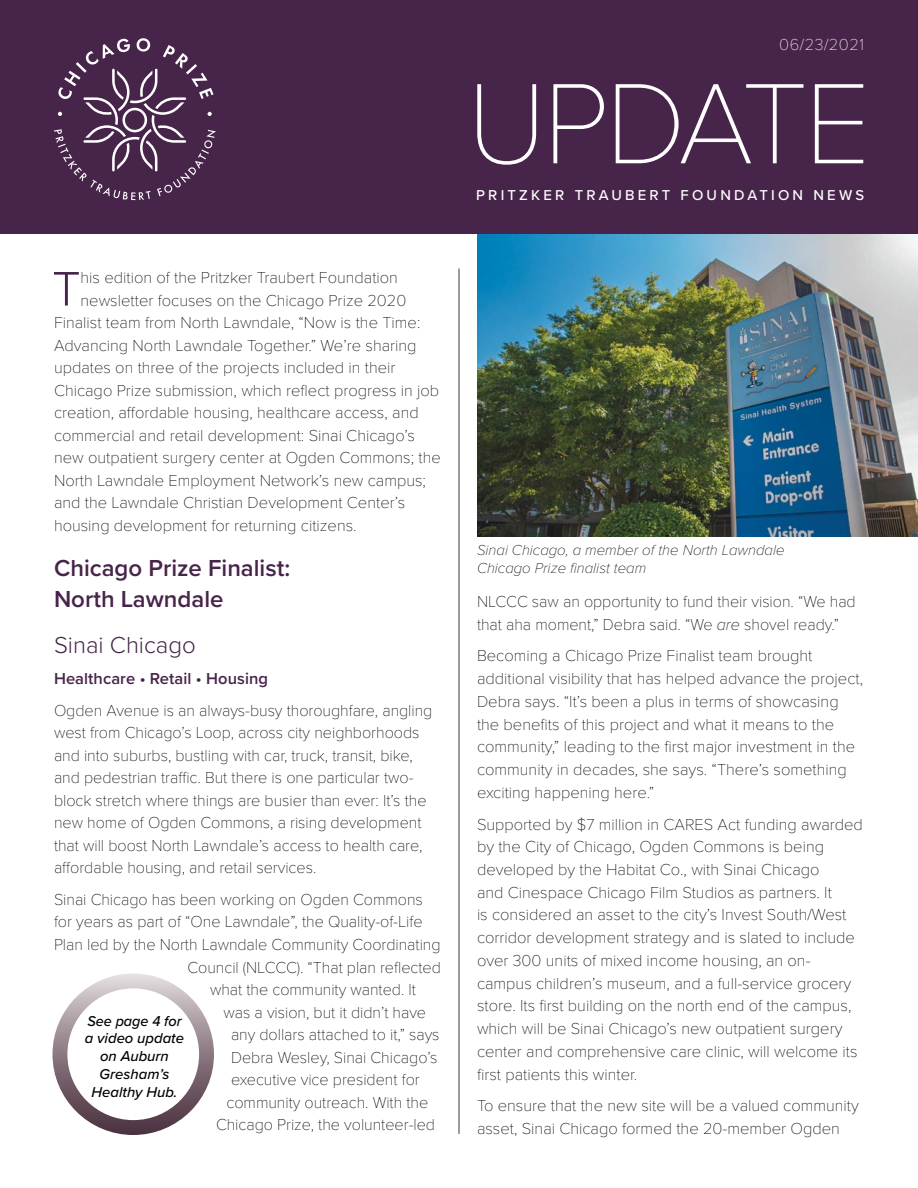
<style>
.page{position:relative;width:918px;height:1188px;background:#fff}
.page>*{position:absolute;margin:0;border:0;box-sizing:border-box;transform-origin:0 0}
.t1{font:100 118.65px "Proxima Nova T";letter-spacing:-.03em;color:#fff}
.B{font:300 50.25px "Proxima Nova";color:#47244a}
.t2{font:600 24px/31.5px "Proxima Nova";color:#47244a}
.t3{font:300 24px "Proxima Nova";color:#47244a}
.B-2{font:100 16.5px/22.8px "Proxima Nova T";color:#000}
.B-3{font:600 16.5px "Proxima Nova";letter-spacing:.005em;color:#47244a}
.t4{font:100 16.5px "Proxima Nova T";letter-spacing:.03em;color:#fff}
.B-4{font:italic 100 15px/18px "Proxima Nova";color:#000}
.B-5{font:italic 500 14.85px/17.9px "Proxima Nova";color:#000;text-align:center}
.t5{font:500 14.85px "Proxima Nova";letter-spacing:.215em;color:#fff}
.s1{font-family:"Proxima Nova";font-style:italic}
</style>
<div class="page">
<img style="left:477px;top:234px;width:441px;height:302px">
<div style="left:0;top:0;width:918px;height:234px;background:#47244a"></div>
<hr style="left:459px;top:268px;width:1px;height:866px;background:#3b3b3c">
<svg style="left:54px;top:38px;width:162px;height:162px"></svg>
<svg style="left:52px;top:974px;width:162px;height:161px"></svg>
<p class="B" style="left:52px;top:251px;width:30px">T</p>
<p class="B-2" style="left:81px;top:265px;width:319px">his edition of the Pritzker Traubert Foundation</p>
<p class="B-2" style="left:81px;top:288px;width:327px">newsletter focuses on the Chicago Prize 2020</p>
<p class="B-2" style="left:54px;top:310px;width:368px">Finalist team from North Lawndale, “Now is the Time:</p>
<p class="B-2" style="left:54px;top:333px;width:364px">Advancing North Lawndale Together.” We’re sharing</p>
<p class="B-2" style="left:54px;top:355px;width:343px">updates on three of the projects included in their</p>
<p class="B-2" style="left:54px;top:378px;width:387px">Chicago Prize submission, which reflect progress in job</p>
<p class="B-2" style="left:54px;top:400px;width:366px">creation, affordable housing, healthcare access, and</p>
<p class="B-2" style="left:54px;top:423px;width:362px">commercial and retail development: Sinai Chicago’s</p>
<p class="B-2" style="left:54px;top:445px;width:388px">new outpatient surgery center at Ogden Commons; the</p>
<p class="B-2" style="left:54px;top:468px;width:374px">North Lawndale Employment Network’s new campus;</p>
<p class="B-2" style="left:54px;top:490px;width:353px">and the Lawndale Christian Development Center’s</p>
<p class="B-2" style="left:54px;top:513px;width:304px">housing development for returning citizens.</p>
<p class="t2" style="left:54px;top:552px;width:238px">Chicago Prize Finalist:<br>North Lawndale</p>
<p class="t3" style="left:54px;top:627px;width:143px">Sinai Chicago</p>
<p class="B-3" style="left:54px;top:666px;width:216px">Healthcare • Retail • Housing</p>
<p class="B-2" style="left:54px;top:698px;width:380px">Ogden Avenue is an always-busy thoroughfare, angling west from Chicago’s Loop, across city neighborhoods and into suburbs, bustling with car, truck, transit, bike, and pedestrian traffic. But there is one particular two&shy;block stretch where things are busier than ever: It’s the new home of Ogden Commons, a rising development that will boost North Lawndale’s access to health care, affordable housing, and retail services.</p>
<p class="B-2" style="left:54px;top:887px;width:370px">Sinai Chicago has been working on Ogden Commons</p>
<p class="B-2" style="left:54px;top:909px;width:370px">for years as part of “One Lawndale”, the Quality-of-Life</p>
<p class="B-2" style="left:54px;top:932px;width:388px">Plan led by the North Lawndale Community Coordinating</p>
<p class="B-2" style="left:188px;top:955px;width:255px">Council (NLCCC). “That plan reflected</p>
<p class="B-2" style="left:210px;top:977px;width:208px">what the community wanted. It</p>
<p class="B-2" style="left:224px;top:1000px;width:204px">was a vision, but it didn’t have</p>
<p class="B-2" style="left:231px;top:1022px;width:210px">any dollars attached to it,” says</p>
<p class="B-2" style="left:231px;top:1045px;width:208px">Debra Wesley, Sinai Chicago’s</p>
<p class="B-2" style="left:231px;top:1067px;width:190px">executive vice president for</p>
<p class="B-2" style="left:226px;top:1090px;width:203px">community outreach. With the</p>
<p class="B-2" style="left:216px;top:1112px;width:221px">Chicago Prize, the volunteer-led</p>
<p class="B-5" style="left:85px;top:1011px;width:101px">See page 4 for a video update on Auburn<br>Gresham’s<br>Healthy Hub.</p>
<p class="t4" style="left:779px;top:32px;width:86px">06/23/2021</p>
<p class="t1" style="left:467px;top:35px;width:405px">UPDATE</p>
<p class="t5" style="left:476px;top:184px;width:389px">PRITZKER TRAUBERT FOUNDATION NEWS</p>
<p class="B-4" style="left:477px;top:540px;width:309px">Sinai Chicago, a member of the North Lawndale<br>Chicago Prize finalist team</p>
<p class="B-2" style="left:477px;top:589px;width:380px">NLCCC saw an opportunity to fund their vision. “We had that aha moment,” Debra said. “We <span class="s1">are</span> shovel ready.”</p>
<p class="B-2" style="left:477px;top:644px;width:388px">Becoming a Chicago Prize Finalist team brought additional visibility that has helped advance the project, Debra says. “It’s been a plus in terms of showcasing the benefits of this project and what it means to the community,” leading to the first major investment in the community in decades, she says. “There’s something exciting happening here.”</p>
<p class="B-2" style="left:477px;top:812px;width:387px">Supported by $7 million in CARES Act funding awarded by the City of Chicago, Ogden Commons is being developed by the Habitat Co., with Sinai Chicago<br>and Cinespace Chicago Film Studios as partners. It<br>is considered an asset to the city’s Invest South/West corridor development strategy and is slated to include over 300 units of mixed income housing, an on&shy;campus children’s museum, and a full-service grocery store. Its first building on the north end of the campus, which will be Sinai Chicago’s new outpatient surgery center and comprehensive care clinic, will welcome its first patients this winter.</p>
<p class="B-2" style="left:477px;top:1093px;width:383px">To ensure that the new site will be a valued community asset, Sinai Chicago formed the 20-member Ogden</p>
</div>
